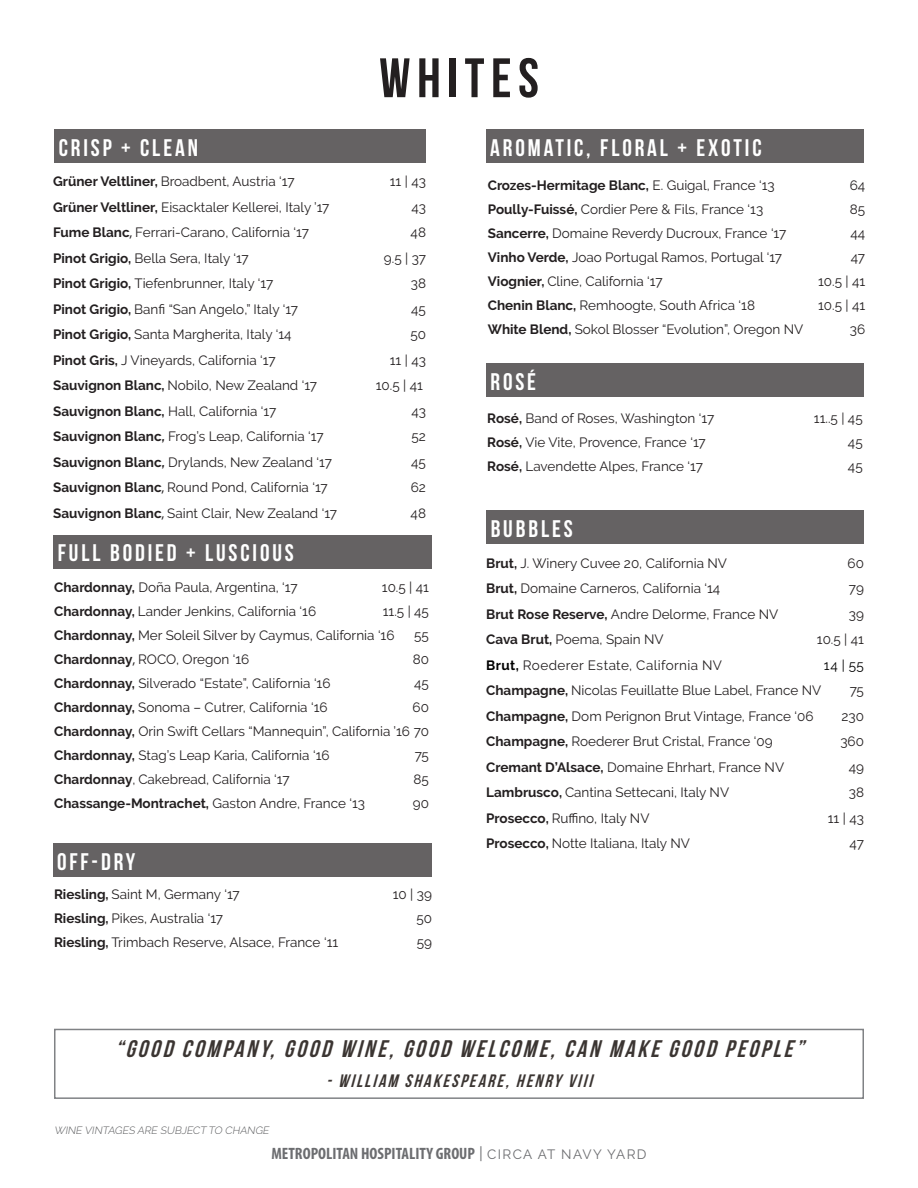
<style>
.page{position:relative;width:918px;height:1188px;background:#fff}
.page>*{position:absolute;margin:0;border:0;box-sizing:border-box;transform-origin:0 0}
.t1{font:55.5px "Bebas Neue";letter-spacing:.12em;color:#231f20}
.t2{font:24px "Bebas Neue";letter-spacing:.12em;color:#fff}
.t3{font:italic 24px "Bebas Neue";color:#3b3532}
.t4{font:italic 18px "Bebas Neue";color:#3b3532}
.t5{font:700 condensed 16.5px "Myriad Pro";color:#6c6d70}
.t6{font:13.5px "Raleway";color:#231f20}
.t7{font:700 13.5px "Raleway";color:#231f20}
.t8{font:13.5px "Raleway";letter-spacing:.03em;color:#231f20}
.t9{font:13.5px "Raleway";color:#000}
.t10{font:italic 300 10.5px "Raleway";color:#57585a}
.s1{font-weight:700}
.s2{font-family:"Myriad Pro"}
.s3{font-weight:700;font-style:italic}
.s4{font-weight:400}
.s5{font-weight:700;color:#000}
.s6{font-family:"Raleway";font-weight:400;font-stretch:normal}
.s7{font-family:"Raleway";font-weight:400;font-stretch:normal;font-size:13.5px}
</style>
<div class="page">
<div style="left:54px;top:130px;width:372px;height:33px;background:#656263"></div>
<div style="left:54px;top:535px;width:378px;height:34px;background:#656263"></div>
<div style="left:53px;top:844px;width:379px;height:33px;background:#656263"></div>
<div style="left:486px;top:130px;width:378px;height:33px;background:#656263"></div>
<div style="left:487px;top:364px;width:377px;height:33px;background:#656263"></div>
<div style="left:487px;top:511px;width:377px;height:33px;background:#656263"></div>
<div style="left:54px;top:1029px;width:810px;height:70px;border:2px solid #808285"></div>
<p class="t2" style="left:59px;top:134px;width:141px">CRISP + CLEAN</p>
<p class="t1" style="left:379px;top:48px;width:161px">WHITES</p>
<p class="t2" style="left:490px;top:134px;width:273px">AROMATIC, FLORAL + EXOTIC</p>
<p class="t6" style="left:53px;top:174px;width:243px"><span class="s1">Grüner Veltliner,</span> Broadbent, Austria ‘17</p>
<p class="t6" style="left:390px;top:174px;width:38px">11 | 43</p>
<p class="t6" style="left:53px;top:199px;width:278px"><span class="s1">Grüner Veltliner,</span> Eisacktaler Kellerei, Italy ’17</p>
<p class="t6" style="left:411px;top:199px;width:16px">43</p>
<p class="t6" style="left:53px;top:225px;width:257px"><span class="s1">Fume Blanc</span><span class="s2">,</span> Ferrari-Carano, California ‘17</p>
<p class="t6" style="left:411px;top:225px;width:17px">48</p>
<p class="t6" style="left:53px;top:250px;width:197px"><span class="s1">Pinot Grigio,</span> Bella Sera, Italy ‘17</p>
<p class="t6" style="left:384px;top:250px;width:44px">9.5 | 37</p>
<p class="t6" style="left:53px;top:276px;width:222px"><span class="s1">Pinot Grigio,</span> Tiefenbrunner, Italy ‘17</p>
<p class="t6" style="left:411px;top:276px;width:17px">38</p>
<p class="t6" style="left:53px;top:301px;width:247px"><span class="s1">Pinot Grigio,</span> Banfi “San Angelo,” Italy ‘17</p>
<p class="t6" style="left:411px;top:301px;width:16px">45</p>
<p class="t6" style="left:53px;top:327px;width:240px"><span class="s1">Pinot Grigio,</span> Santa Margherita, Italy ‘14</p>
<p class="t6" style="left:410px;top:327px;width:17px">50</p>
<p class="t6" style="left:53px;top:352px;width:224px"><span class="s1">Pinot Gris,</span> J Vineyards, California ‘17</p>
<p class="t6" style="left:390px;top:352px;width:38px">11 | 43</p>
<p class="t6" style="left:53px;top:378px;width:266px"><span class="s1">Sauvignon Blanc,</span> Nobilo, New Zealand ‘17</p>
<p class="t6" style="left:376px;top:378px;width:49px">10.5 | 41</p>
<p class="t6" style="left:53px;top:403px;width:225px"><span class="s1">Sauvignon Blanc,</span> Hall, California ‘17</p>
<p class="t6" style="left:411px;top:403px;width:16px">43</p>
<p class="t6" style="left:53px;top:429px;width:272px"><span class="s1">Sauvignon Blanc</span><span class="s3">,</span>Frog’s Leap, California ‘17</p>
<p class="t6" style="left:412px;top:429px;width:16px">52</p>
<p class="t6" style="left:53px;top:454px;width:280px"><span class="s1">Sauvignon Blanc</span><span class="s3">,</span>Drylands, New Zealand ‘17</p>
<p class="t6" style="left:411px;top:454px;width:16px">45</p>
<p class="t6" style="left:53px;top:480px;width:276px"><span class="s1">Sauvignon Blanc</span><span class="s2">,</span> Round Pond, California ‘17</p>
<p class="t6" style="left:411px;top:480px;width:17px">62</p>
<p class="t6" style="left:53px;top:505px;width:286px"><span class="s1">Sauvignon Blanc</span><span class="s2">,</span> Saint Clair, New Zealand ‘17</p>
<p class="t6" style="left:411px;top:505px;width:17px">48</p>
<p class="t2" style="left:58px;top:540px;width:237px">FULL BODIED + LUSCIOUS</p>
<p class="t6" style="left:54px;top:579px;width:245px"><span class="s1">Chardonnay,</span> Doña Paula, Argentina, ‘17</p>
<p class="t6" style="left:382px;top:579px;width:49px">10.5 | 41</p>
<p class="t6" style="left:54px;top:603px;width:263px"><span class="s1">Chardonnay,</span> Lander Jenkins, California ‘16</p>
<p class="t6" style="left:383px;top:603px;width:48px">11.5 | 45</p>
<p class="t6" style="left:54px;top:627px;width:342px"><span class="s1">Chardonnay,</span> Mer Soleil Silver by Caymus, California ‘16</p>
<p class="t6" style="left:414px;top:627px;width:16px">55</p>
<p class="t6" style="left:54px;top:651px;width:197px"><span class="s1">Chardonnay</span><span class="s2">,</span> ROCO, Oregon ‘16</p>
<p class="t6" style="left:413px;top:651px;width:18px">80</p>
<p class="t6" style="left:54px;top:675px;width:278px"><span class="s1">Chardonnay,</span> Silverado “Estate”, California ‘16</p>
<p class="t6" style="left:414px;top:675px;width:16px">45</p>
<p class="t6" style="left:54px;top:699px;width:275px"><span class="s1">Chardonnay,</span> Sonoma – Cutrer, California ‘16</p>
<p class="t6" style="left:413px;top:699px;width:18px">60</p>
<p class="t6" style="left:54px;top:723px;width:376px"><span class="s1">Chardonnay,</span> Orin Swift Cellars “Mannequin”, California ’16 70</p>
<p class="t6" style="left:54px;top:747px;width:277px"><span class="s1">Chardonnay,</span> Stag’s Leap Karia, California ‘16</p>
<p class="t6" style="left:415px;top:747px;width:16px">75</p>
<p class="t6" style="left:54px;top:771px;width:237px"><span class="s1">Chardonnay</span>, Cakebread, California ‘17</p>
<p class="t6" style="left:414px;top:771px;width:17px">85</p>
<p class="t7" style="left:54px;top:795px;width:312px">Chassange-Montrachet, <span class="s4">Gaston Andre, France ‘13</span></p>
<p class="t6" style="left:413px;top:795px;width:18px">90</p>
<p class="t2" style="left:57px;top:848px;width:80px">OFF-DRY</p>
<p class="t6" style="left:54px;top:887px;width:187px"><span class="s1">Riesling,</span> Saint M, Germany ‘17</p>
<p class="t6" style="left:393px;top:887px;width:41px">10 | 39</p>
<p class="t6" style="left:54px;top:911px;width:171px"><span class="s1">Riesling,</span> Pikes, Australia ‘17</p>
<p class="t6" style="left:416px;top:911px;width:17px">50</p>
<p class="t6" style="left:54px;top:935px;width:286px"><span class="s1">Riesling,</span> Trimbach Reserve, Alsace, France ‘11</p>
<p class="t6" style="left:417px;top:935px;width:17px">59</p>
<p class="t7" style="left:488px;top:177px;width:289px">Crozes-Hermitage Blanc, <span class="s4">E. Guigal, France ‘13</span></p>
<p class="t6" style="left:850px;top:177px;width:17px">64</p>
<p class="t6" style="left:488px;top:201px;width:277px"><span class="s1">Poully-Fuissé,</span> Cordier Pere &amp; Fils, France ‘13</p>
<p class="t6" style="left:850px;top:201px;width:17px">85</p>
<p class="t6" style="left:488px;top:225px;width:300px"><span class="s1">Sancerre,</span> Domaine Reverdy Ducroux, France ‘17</p>
<p class="t6" style="left:850px;top:225px;width:16px">44</p>
<p class="t6" style="left:488px;top:249px;width:296px"><span class="s1">Vinho Verde,</span> Joao Portugal Ramos, Portugal ‘17</p>
<p class="t6" style="left:851px;top:249px;width:16px">47</p>
<p class="t6" style="left:488px;top:273px;width:176px"><span class="s1">Viognier,</span> Cline, California ‘17</p>
<p class="t6" style="left:818px;top:273px;width:49px">10.5 | 41</p>
<p class="t6" style="left:488px;top:297px;width:269px"><span class="s1">Chenin Blanc,</span> Remhoogte, South Africa ‘18</p>
<p class="t6" style="left:818px;top:297px;width:49px">10.5 | 41</p>
<p class="t6" style="left:488px;top:321px;width:317px"><span class="s1">White Blend,</span> Sokol Blosser “Evolution”, Oregon NV</p>
<p class="t6" style="left:850px;top:321px;width:17px">36</p>
<p class="t2" style="left:490px;top:368px;width:47px">ROSÉ</p>
<p class="t6" style="left:487px;top:410px;width:228px"><span class="s1">Rosé,</span> Band of Roses, Washington ‘17</p>
<p class="t6" style="left:814px;top:410px;width:50px">11..5 | 45</p>
<p class="t6" style="left:487px;top:434px;width:220px"><span class="s1">Rosé,</span> Vie Vite, Provence, France ‘17</p>
<p class="t6" style="left:848px;top:434px;width:16px">45</p>
<p class="t6" style="left:487px;top:458px;width:217px"><span class="s1">Rosé,</span> Lavendette Alpes, France ‘17</p>
<p class="t6" style="left:848px;top:458px;width:16px">45</p>
<p class="t2" style="left:491px;top:515px;width:84px">BUBBLES</p>
<p class="t6" style="left:486px;top:555px;width:242px"><span class="s1">Brut,</span> J. Winery Cuvee 20, California NV</p>
<p class="t6" style="left:848px;top:555px;width:18px">60</p>
<p class="t6" style="left:486px;top:580px;width:236px"><span class="s1">Brut,</span> Domaine Carneros, California ‘14</p>
<p class="t6" style="left:849px;top:580px;width:16px">79</p>
<p class="t6" style="left:486px;top:606px;width:294px"><span class="s1">Brut Rose Reserve,</span> Andre Delorme, France NV</p>
<p class="t6" style="left:849px;top:606px;width:17px">39</p>
<p class="t6" style="left:486px;top:631px;width:179px"><span class="s1">Cava Brut,</span> Poema, Spain NV</p>
<p class="t6" style="left:817px;top:631px;width:49px">10.5 | 41</p>
<p class="t8" style="left:486px;top:657px;width:237px"><span class="s5">Brut,</span> Roederer Estate, California NV</p>
<p class="t9" style="left:824px;top:657px;width:42px">14 | 55</p>
<p class="t6" style="left:486px;top:682px;width:337px"><span class="s1">Champagne,</span> Nicolas Feuillatte Blue Label, France NV</p>
<p class="t6" style="left:850px;top:682px;width:16px">75</p>
<p class="t6" style="left:486px;top:708px;width:329px"><span class="s1">Champagne,</span> Dom Perignon Brut Vintage, France ‘06</p>
<p class="t6" style="left:841px;top:708px;width:24px">230</p>
<p class="t6" style="left:486px;top:733px;width:288px"><span class="s1">Champagne,</span> Roederer Brut Cristal, France ‘09</p>
<p class="t6" style="left:840px;top:733px;width:25px">360</p>
<p class="t6" style="left:486px;top:759px;width:299px"><span class="s1">Cremant D’Alsace,</span> Domaine Ehrhart, France NV</p>
<p class="t6" style="left:849px;top:759px;width:17px">49</p>
<p class="t6" style="left:486px;top:784px;width:244px"><span class="s1">Lambrusco,</span> Cantina Settecani, Italy NV</p>
<p class="t6" style="left:849px;top:784px;width:17px">38</p>
<p class="t6" style="left:486px;top:810px;width:165px"><span class="s1">Prosecco,</span> Ruffino, Italy NV</p>
<p class="t6" style="left:828px;top:810px;width:38px">11 | 43</p>
<p class="t6" style="left:486px;top:835px;width:205px"><span class="s1">Prosecco,</span> Notte Italiana, Italy NV</p>
<p class="t6" style="left:850px;top:835px;width:16px">47</p>
<p class="t3" style="left:115px;top:1035px;width:697px">“GOOD COMPANY, GOOD WINE, GOOD WELCOME, CAN MAKE GOOD PEOPLE”</p>
<p class="t4" style="left:326px;top:1070px;width:272px">- WILLIAM SHAKESPEARE, HENRY VIII</p>
<p class="t10" style="left:54px;top:1124px;width:219px">WINE VINTAGES ARE SUBJECT TO CHANGE</p>
<p class="t5" style="left:271px;top:1143px;width:377px">METROPOLITAN HOSPITALITY GROUP <span class="s6">|</span> <span class="s7">CIRCA AT NAVY YARD</span></p>
</div>
